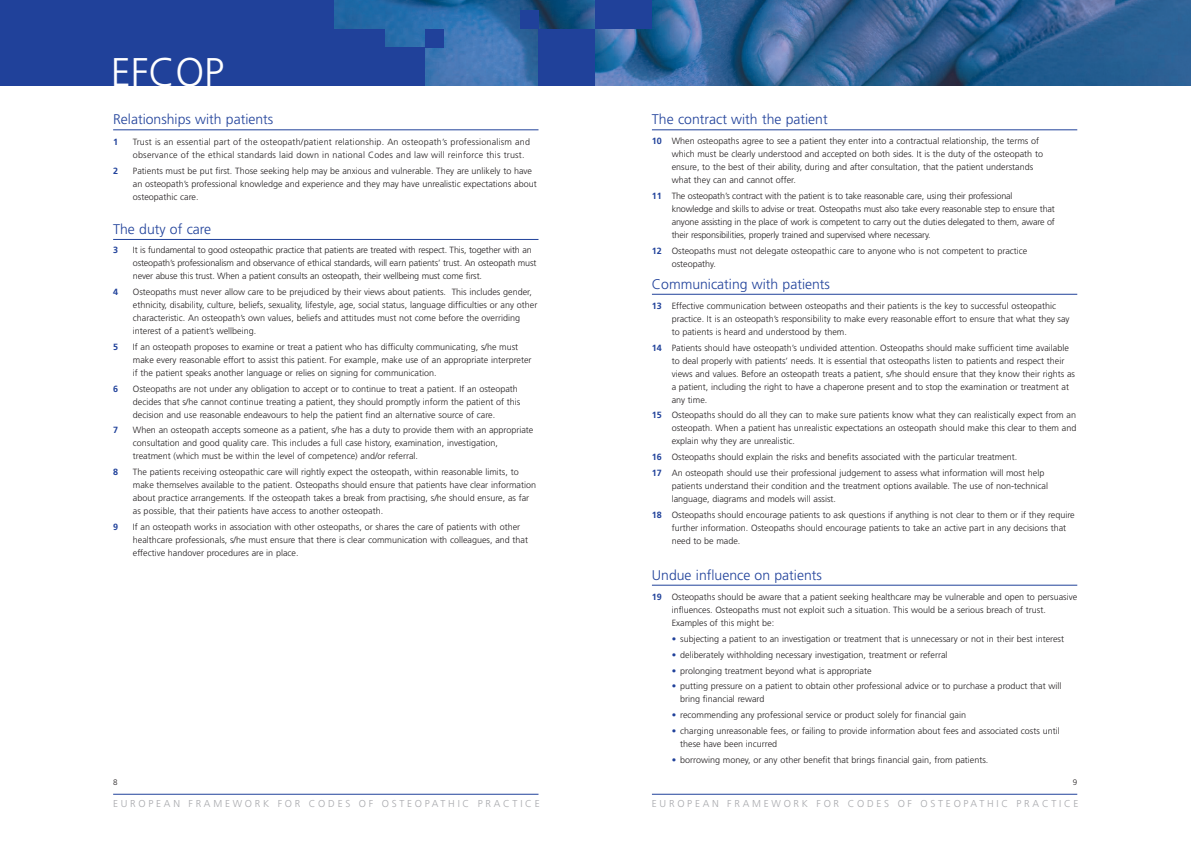
<style>
.page{position:relative;width:1191px;height:842px;background:#fff}
.page>*{position:absolute;margin:0;border:0;box-sizing:border-box;transform-origin:0 0}
.t1{font:300 40px "Frutiger";color:#fff}
.t2{font:300 14px "Frutiger";color:#20419a}
.t3{font:300 10px "Frutiger";letter-spacing:.27em;color:#a8a9ad}
.t4{font:300 9px/13px "Frutiger";color:#231f20}
.t5{font:300 9px/13px "Frutiger";letter-spacing:.02em;color:#231f20}
.t6{font:700 9px "Frutiger";color:#20419a}
.t7{font:300 8px "Frutiger";color:#231f20}
.s1{font-weight:700;color:#20419a}
.s2{color:#20419a}
</style>
<div class="page">
<div style="left:0;top:0;width:538px;height:85px;background:#20419a"></div>
<hr style="left:113px;top:130px;width:425px;height:1px;background:#20419a">
<hr style="left:113px;top:239px;width:425px;height:1px;background:#20419a">
<hr style="left:652px;top:130px;width:425px;height:1px;background:#20419a">
<hr style="left:652px;top:294px;width:425px;height:1px;background:#20419a">
<hr style="left:652px;top:585px;width:425px;height:1px;background:#20419a">
<hr style="left:113px;top:794px;width:425px;height:1px;background:#20419a">
<hr style="left:652px;top:794px;width:425px;height:1px;background:#20419a">
<img style="left:335px;top:0;width:855px;height:85px">
<div style="left:595px;top:0;width:57px;height:29px;background:#20419a"></div>
<div style="left:538px;top:29px;width:57px;height:56px;background:#20419a"></div>
<div style="left:381px;top:47px;width:44px;height:38px;background:#20419a"></div>
<div style="left:520px;top:10px;width:18px;height:19px;background:#20419a"></div>
<div style="left:425px;top:29px;width:18px;height:18px;background:#20419a"></div>
<div style="left:315px;top:29px;width:70px;height:56px;background:#20419a"></div>
<h1 class="t1" style="left:111px;top:56px;width:115px">EFCOP</h1>
<h2 class="t2" style="left:113px;top:114px;width:162px">Relationships with patients</h2>
<p class="t6" style="left:113px;top:138px;width:7px">1</p>
<p class="t5" style="left:133px;top:136px;width:399px">Trust is an essential part of the osteopath/patient relationship. An osteopath’s professionalism and observance of the ethical standards laid down in national Codes and law will reinforce this trust.</p>
<p class="t6" style="left:113px;top:167px;width:7px">2</p>
<p class="t4" style="left:133px;top:165px;width:405px">Patients must be put first. Those seeking help may be anxious and vulnerable. They are unlikely to have an osteopath’s professional knowledge and experience and they may have unrealistic expectations about osteopathic care.</p>
<h2 class="t2" style="left:113px;top:223px;width:100px">The duty of care</h2>
<p class="t6" style="left:113px;top:246px;width:7px">3</p>
<p class="t4" style="left:133px;top:244px;width:405px">It is fundamental to good osteopathic practice that patients are treated with respect. This, together with an osteopath’s professionalism and observance of ethical standards, will earn patients’ trust. An osteopath must never abuse this trust. When a patient consults an osteopath, their wellbeing must come first.</p>
<p class="t6" style="left:113px;top:288px;width:7px">4</p>
<p class="t4" style="left:133px;top:286px;width:406px">Osteopaths must never allow care to be prejudiced by their views about patients. This includes gender, ethnicity, disability, culture, beliefs, sexuality, lifestyle, age, social status, language difficulties or any other characteristic. An osteopath’s own values, beliefs and attitudes must not come before the overriding interest of a patient’s wellbeing.</p>
<p class="t6" style="left:113px;top:343px;width:7px">5</p>
<p class="t4" style="left:133px;top:341px;width:400px">If an osteopath proposes to examine or treat a patient who has difficulty communicating, s/he must make every reasonable effort to assist this patient. For example, make use of an appropriate interpreter if the patient speaks another language or relies on signing for communication.</p>
<p class="t6" style="left:113px;top:385px;width:7px">6</p>
<p class="t4" style="left:133px;top:383px;width:389px">Osteopaths are not under any obligation to accept or to continue to treat a patient. If an osteopath decides that s/he cannot continue treating a patient, they should promptly inform the patient of this decision and use reasonable endeavours to help the patient find an alternative source of care.</p>
<p class="t6" style="left:113px;top:427px;width:7px">7</p>
<p class="t4" style="left:133px;top:425px;width:402px">When an osteopath accepts someone as a patient, s/he has a duty to provide them with an appropriate consultation and good quality care. This includes a full case history, examination, investigation, treatment (which must be within the level of competence) and/or referral.</p>
<p class="t6" style="left:113px;top:469px;width:7px">8</p>
<p class="t4" style="left:133px;top:466px;width:405px">The patients receiving osteopathic care will rightly expect the osteopath, within reasonable limits, to make themselves available to the patient. Osteopaths should ensure that patients have clear information about practice arrangements. If the osteopath takes a break from practising, s/he should ensure, as far as possible, that their patients have access to another osteopath.</p>
<p class="t6" style="left:113px;top:523px;width:7px">9</p>
<p class="t4" style="left:133px;top:521px;width:397px">If an osteopath works in association with other osteopaths, or shares the care of patients with other healthcare professionals, s/he must ensure that there is clear communication with colleagues, and that effective handover procedures are in place.</p>
<h2 class="t2" style="left:652px;top:114px;width:177px">The contract with the patient</h2>
<p class="t4" style="left:671px;top:135px;width:373px;text-indent:-20px"><span class="s1">10</span> When osteopaths agree to see a patient they enter into a contractual relationship, the terms of which must be clearly understood and accepted on both sides. It is the duty of the osteopath to ensure, to the best of their ability, during and after consultation, that the patient understands what they can and cannot offer.</p>
<p class="t4" style="left:671px;top:190px;width:385px;text-indent:-20px"><span class="s1">11</span> The osteopath’s contract with the patient is to take reasonable care, using their professional knowledge and skills to advise or treat. Osteopaths must also take every reasonable step to ensure that anyone assisting in the place of work is competent to carry out the duties delegated to them, aware of their responsibilities, properly trained and supervised where necessary.</p>
<p class="t4" style="left:671px;top:245px;width:357px;text-indent:-20px"><span class="s1">12</span> Osteopaths must not delegate osteopathic care to anyone who is not competent to practice osteopathy.</p>
<h2 class="t2" style="left:652px;top:278px;width:180px">Communicating with patients</h2>
<p class="t4" style="left:671px;top:300px;width:399px;text-indent:-20px"><span class="s1">13</span> Effective communication between osteopaths and their patients is the key to successful osteopathic practice. It is an osteopath’s responsibility to make every reasonable effort to ensure that what they say to patients is heard and understood by them.</p>
<p class="t4" style="left:671px;top:342px;width:405px;text-indent:-20px"><span class="s1">14</span> Patients should have osteopath’s undivided attention. Osteopaths should make sufficient time available to deal properly with patients’ needs. It is essential that osteopaths listen to patients and respect their views and values. Before an osteopath treats a patient, s/he should ensure that they know their rights as a patient, including the right to have a chaperone present and to stop the examination or treatment at any time.</p>
<p class="t4" style="left:671px;top:409px;width:406px;text-align:justify;text-indent:-20px"><span class="s1">15</span> Osteopaths should do all they can to make sure patients know what they can realistically expect from an osteopath. When a patient has unrealistic expectations an osteopath should make this clear to them and explain why they are unrealistic.</p>
<p class="t4" style="left:652px;top:450px;width:394px;line-height:15.8px"><span class="s1">16</span> Osteopaths should explain the risks and benefits associated with the particular treatment.<br><span class="s1">17</span> An osteopath should use their professional judgement to assess what information will most help</p>
<p class="t4" style="left:671px;top:480px;width:378px">patients understand their condition and the treatment options available. The use of non-technical language, diagrams and models will assist.</p>
<p class="t4" style="left:671px;top:509px;width:404px;text-indent:-20px"><span class="s1">18</span> Osteopaths should encourage patients to ask questions if anything is not clear to them or if they require further information. Osteopaths should encourage patients to take an active part in any decisions that need to be made.</p>
<h2 class="t2" style="left:652px;top:569px;width:171px">Undue influence on patients</h2>
<p class="t4" style="left:671px;top:591px;width:407px;text-indent:-20px"><span class="s1">19</span> Osteopaths should be aware that a patient seeking healthcare may be vulnerable and open to persuasive influences. Osteopaths must not exploit such a situation. This would be a serious breach of trust.<br>Examples of this might be:</p>
<p class="t4" style="left:672px;top:633px;width:394px"><span class="s2">•</span> subjecting a patient to an investigation or treatment that is unnecessary or not in their best interest</p>
<p class="t4" style="left:672px;top:649px;width:277px"><span class="s2">•</span> deliberately withholding necessary investigation, treatment or referral</p>
<p class="t4" style="left:672px;top:665px;width:201px"><span class="s2">•</span> prolonging treatment beyond what is appropriate</p>
<p class="t4" style="left:680px;top:680px;width:383px;text-indent:-8px"><span class="s2">•</span> putting pressure on a patient to obtain other professional advice or to purchase a product that will bring financial reward</p>
<p class="t4" style="left:672px;top:709px;width:296px"><span class="s2">•</span> recommending any professional service or product solely for financial gain</p>
<p class="t4" style="left:680px;top:725px;width:381px;text-indent:-8px"><span class="s2">•</span> charging unreasonable fees, or failing to provide information about fees and associated costs until these have been incurred</p>
<p class="t4" style="left:672px;top:754px;width:318px"><span class="s2">•</span> borrowing money, or any other benefit that brings financial gain, from patients.</p>
<p class="t7" style="left:113px;top:779px;width:6px">8</p>
<p class="t7" style="left:1072px;top:779px;width:6px">9</p>
<p class="t3" style="left:113px;top:800px;width:428px">EUROPEAN FRAMEWORK FOR CODES OF OSTEOPATHIC PRACTICE</p>
<p class="t3" style="left:652px;top:800px;width:428px">EUROPEAN FRAMEWORK FOR CODES OF OSTEOPATHIC PRACTICE</p>
</div>
